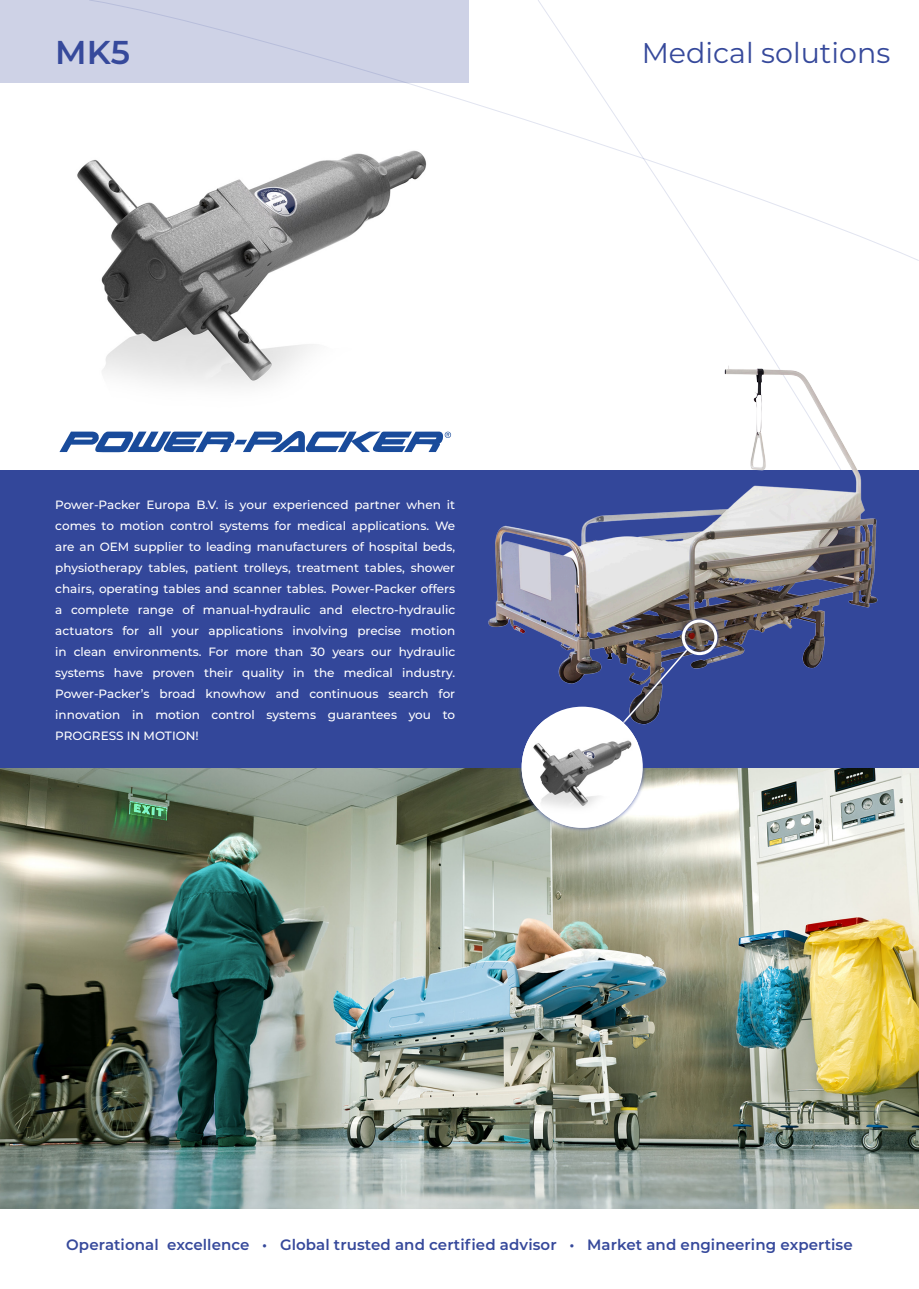
<style>
.page{position:relative;width:919px;height:1289px;background:#fff}
.page>*{position:absolute;margin:0;border:0;box-sizing:border-box;transform-origin:0 0}
.t1{font:600 33px "Montserrat";color:#36499b}
.t2{font:28.5px "Montserrat";color:#36499b}
.t3{font:600 15px "Montserrat";letter-spacing:.005em;color:#36499b}
.t4{font:500 12px/21px "Montserrat";color:#fff;text-align:justify}
</style>
<div class="page">
<div style="left:0;top:0;width:468px;height:83px;background:#ced2e6"></div>
<img style="left:77px;top:162px;width:237px;height:291px">
<svg style="left:88px;top:0;width:830px;height:261px"></svg>
<svg style="left:537px;top:0;width:370px;height:272px"></svg>
<img style="left:0;top:767px;width:918px;height:441px">
<div style="left:0;top:470px;width:918px;height:297px;background:#36499b"></div>
<img style="left:488px;top:272px;width:390px;height:412px">
<svg style="left:599px;top:647px;width:90px;height:77px"></svg>
<div style="left:679px;top:617px;width:40px;height:40px;background:#36499b;opacity:.85"></div>
<div style="left:681px;top:619px;width:36px;height:36px;border:3px solid #fff;border-radius:50%"></div>
<div style="left:517px;top:702px;width:130px;height:130px;background:#36499b;opacity:.94"></div>
<div style="left:521px;top:706px;width:121px;height:121px;background:#fff;border-radius:50%"></div>
<img style="left:521px;top:719px;width:117px;height:108px">
<svg style="left:59px;top:431px;width:392px;height:21px"></svg>
<p class="t1" style="left:55px;top:29px;width:76px">MK5</p>
<p class="t4" style="left:55px;top:494px;width:401px">Power-Packer Europa B.V. is your experienced partner when it comes to motion control systems for medical applications. We are an OEM supplier to leading manufacturers of hospital beds, physiotherapy tables, patient trolleys, treatment tables, shower chairs, operating tables and scanner tables. Power-Packer offers a complete range of manual-hydraulic and electro-hydraulic actuators for all your applications involving precise motion in clean environments. For more than 30 years our hydraulic systems have proven their quality in the medical industry.<br>Power-Packer’s broad knowhow and continuous search for innovation in motion control systems guarantees you to PROGRESS IN MOTION!</p>
<p class="t2" style="left:641px;top:34px;width:250px">Medical solutions</p>
<p class="t3" style="left:66px;top:1233px;width:787px">Operational excellence • Global trusted and certified advisor • Market and engineering expertise</p>
</div>
